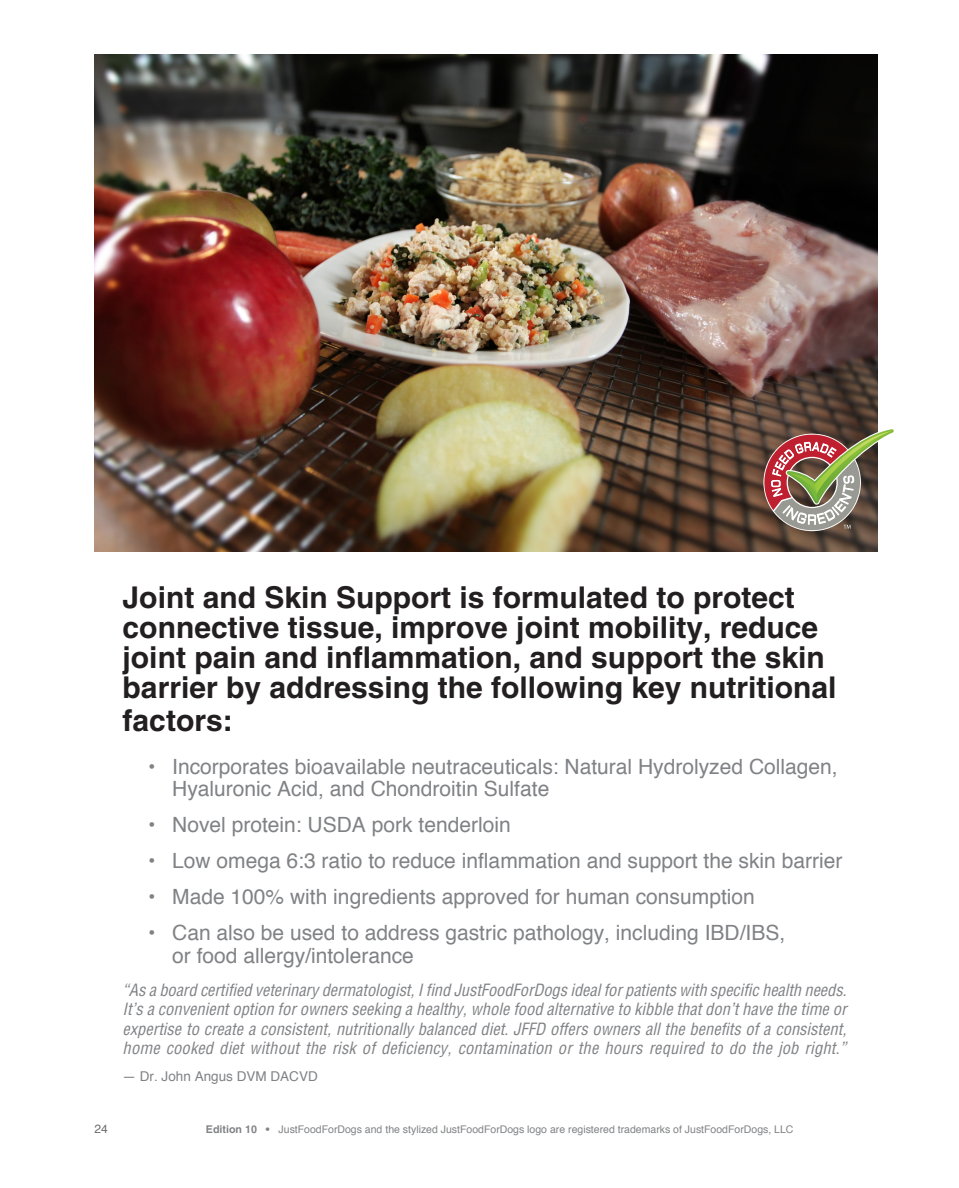
<style>
.page{position:relative;width:959px;height:1188px;background:#fff}
.page>*{position:absolute;margin:0;border:0;box-sizing:border-box;transform-origin:0 0}
.t1{font:700 30px/30px "Helvetica";color:#231f20}
.t2{font:21px/22.5px "Helvetica";color:#808285}
.t3{font:italic condensed 16.5px/19.5px "Helvetica";letter-spacing:.01em;color:#808285;text-align:justify}
.t4{font:13.5px "Helvetica";color:#808285}
.t5{font:12px "Helvetica";color:#6c6d70}
.t6{font:10.5px "Helvetica";color:#808285}
.s1{font-family:"Adobe Caslon Pro";font-size:18px;color:#fff}
.s2{font-weight:700;font-size:10.65px}
</style>
<div class="page">
<img style="left:94px;top:54px;width:784px;height:497px">
<svg style="left:764px;top:428px;width:130px;height:102px"></svg>
<p class="t1" style="left:123px;top:582px;width:715px">Joint and Skin Support is formulated to protect connective tissue, improve joint mobility, reduce joint pain and inflammation, and support the skin barrier by addressing the following key nutritional</p>
<p class="t1" style="left:123px;top:705px;width:112px">factors:</p>
<p class="t2" style="left:172px;top:756px;width:667px;text-indent:-24px">• Incorporates bioavailable neutraceuticals: Natural Hydrolyzed Collagen,<br>Hyaluronic Acid, and Chondroitin Sulfate</p>
<p class="t2" style="left:148px;top:814px;width:364px">• Novel protein: USDA pork tenderloin</p>
<p class="t2" style="left:148px;top:850px;width:695px">• Low omega 6:3 ratio to reduce inflammation and support the skin barrier</p>
<p class="t2" style="left:148px;top:886px;width:608px">• Made 100% with ingredients approved for human consumption</p>
<p class="t2" style="left:172px;top:922px;width:614px;text-indent:-24px">• Can also be used to address gastric pathology, including IBD/IBS, or food allergy/intolerance</p>
<p class="t3" style="left:123px;top:980px;width:725px">“As a board certified veterinary dermatologist, I find JustFoodForDogs ideal for patients with specific health needs.<br>It’s a convenient option for owners seeking a healthy, whole food alternative to kibble that don’t have the time or expertise to create a consistent, nutritionally balanced diet. JFFD offers owners all the benefits of a consistent, home cooked diet without the risk of deficiency, contamination or the hours required to do the job right.”</p>
<p class="t4" style="left:123px;top:1066px;width:197px">— Dr. John Angus DVM DACVD</p>
<p class="t5" style="left:94px;top:1119px;width:33px">24<span class="s1">24</span></p>
<p class="t6" style="left:206px;top:1122px;width:589px"><span class="s2">Edition 10 •</span> JustFoodForDogs and the stylized JustFoodForDogs logo are registered trademarks of JustFoodForDogs, LLC</p>
</div>
